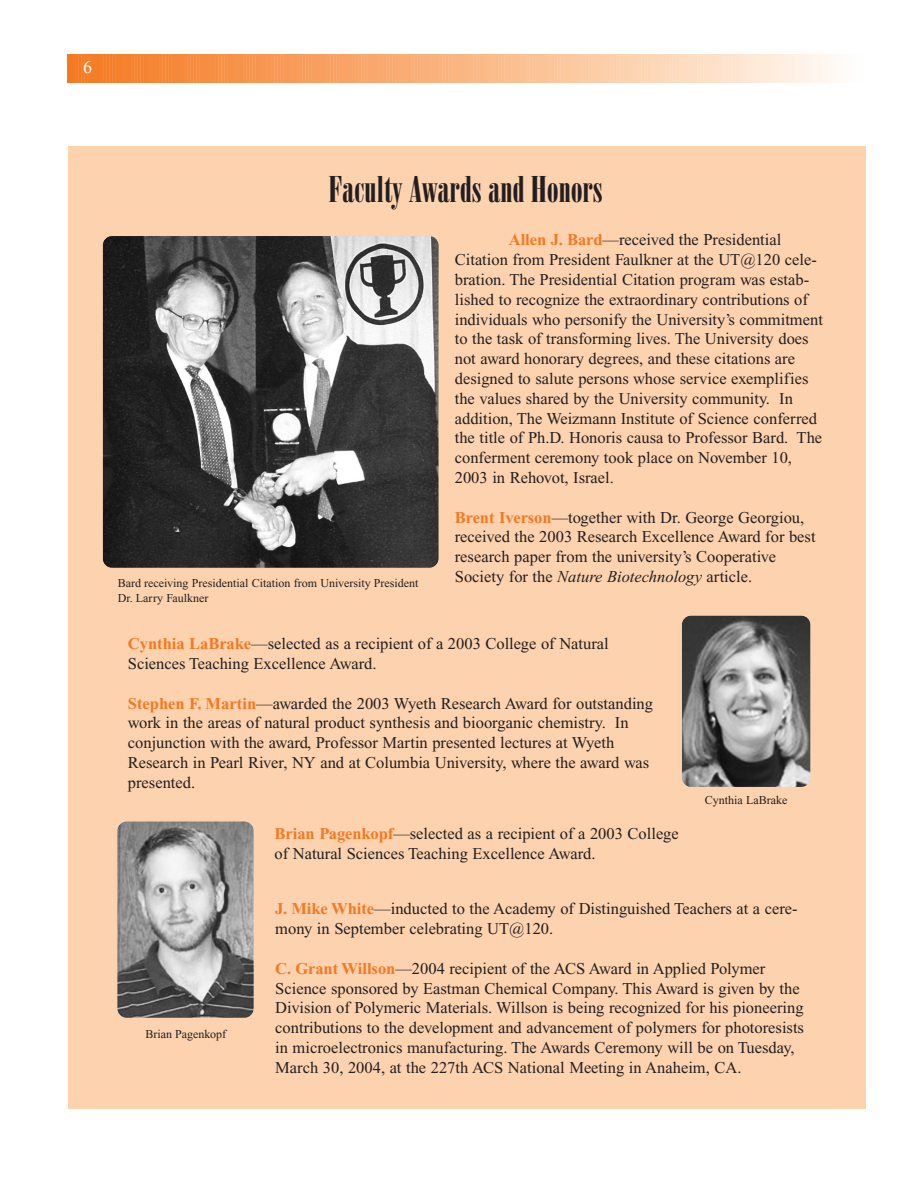
<style>
.page{position:relative;width:918px;height:1188px;background:#fff}
.page>*{position:absolute;margin:0;border:0;box-sizing:border-box;transform-origin:0 0}
.t1{font:36px "Bodoni Poster Compressed";color:#231f20}
.t2{font:18px "Times New Roman";color:#fff}
.t3{font:16.5px/19.8px "Times New Roman";color:#231f20}
.t4{font:12px/14.4px "Times New Roman";color:#231f20}
.s1{font-weight:700;color:#f47921}
.s2{font-style:italic}
</style>
<div class="page">
<div style="left:68px;top:146px;width:798px;height:963px;background:#fcd2af"></div>
<svg style="left:67px;top:55px;width:770px;height:27px;background:#f9b684"></svg>
<img style="left:681px;top:615px;width:130px;height:172px;border-radius:10px">
<div style="left:681px;top:615px;width:130px;height:173px;border:1px solid #fcd2af;border-radius:10px"></div>
<img style="left:117px;top:821px;width:137px;height:197px;border-radius:10px">
<div style="left:117px;top:821px;width:138px;height:198px;border:1px solid #fcd2af;border-radius:10px"></div>
<img style="left:102px;top:236px;width:337px;height:332px;border-radius:10px">
<div style="left:102px;top:235px;width:337px;height:334px;border:1px solid #fcd2af;border-radius:10px"></div>
<p class="t2" style="left:83px;top:60px;width:10px">6</p>
<h1 class="t1" style="left:329px;top:176px;width:276px">Faculty Awards and Honors</h1>
<p class="t4" style="left:118px;top:577px;width:302px">Bard receiving Presidential Citation from University President<br>Dr. Larry Faulkner</p>
<p class="t3" style="left:455px;top:232px;width:370px;text-indent:54px"><span class="s1">Allen J. Bard</span>—received the Presidential Citation from President Faulkner at the UT@120 cele&shy;bration. The Presidential Citation program was estab&shy;lished to recognize the extraordinary contributions of individuals who personify the University’s commitment to the task of transforming lives. The University does not award honorary degrees, and these citations are designed to salute persons whose service exemplifies the values shared by the University community. In addition, The Weizmann Institute of Science conferred the title of Ph.D. Honoris causa to Professor Bard. The conferment ceremony took place on November 10, 2003 in Rehovot, Israel.</p>
<p class="t3" style="left:455px;top:509px;width:362px"><span class="s1">Brent Iverson</span>—together with Dr. George Georgiou, received the 2003 Research Excellence Award for best research paper from the university’s Cooperative Society for the <span class="s2">Nature Biotechnology</span> article.</p>
<p class="t3" style="left:128px;top:635px;width:482px"><span class="s1">Cynthia LaBrake</span>—selected as a recipient of a 2003 College of Natural<br>Sciences Teaching Excellence Award.</p>
<p class="t3" style="left:128px;top:695px;width:527px"><span class="s1">Stephen F. Martin</span>—awarded the 2003 Wyeth Research Award for outstanding work in the areas of natural product synthesis and bioorganic chemistry. In conjunction with the award, Professor Martin presented lectures at Wyeth Research in Pearl River, NY and at Columbia University, where the award was presented.</p>
<p class="t3" style="left:274px;top:826px;width:406px"><span class="s1">Brian Pagenkopf</span>—selected as a recipient of a 2003 College of Natural Sciences Teaching Excellence Award.</p>
<p class="t4" style="left:705px;top:793px;width:84px">Cynthia LaBrake</p>
<p class="t4" style="left:145px;top:1028px;width:82px">Brian Pagenkopf</p>
<p class="t3" style="left:275px;top:901px;width:524px"><span class="s1">J. Mike White</span>—inducted to the Academy of Distinguished Teachers at a cere&shy;mony in September celebrating UT@120.</p>
<p class="t3" style="left:275px;top:960px;width:530px"><span class="s1">C. Grant Willson</span>—2004 recipient of the ACS Award in Applied Polymer Science sponsored by Eastman Chemical Company. This Award is given by the Division of Polymeric Materials. Willson is being recognized for his pioneering contributions to the development and advancement of polymers for photoresists in microelectronics manufacturing. The Awards Ceremony will be on Tuesday, March 30, 2004, at the 227th ACS National Meeting in Anaheim, CA.</p>
</div>
